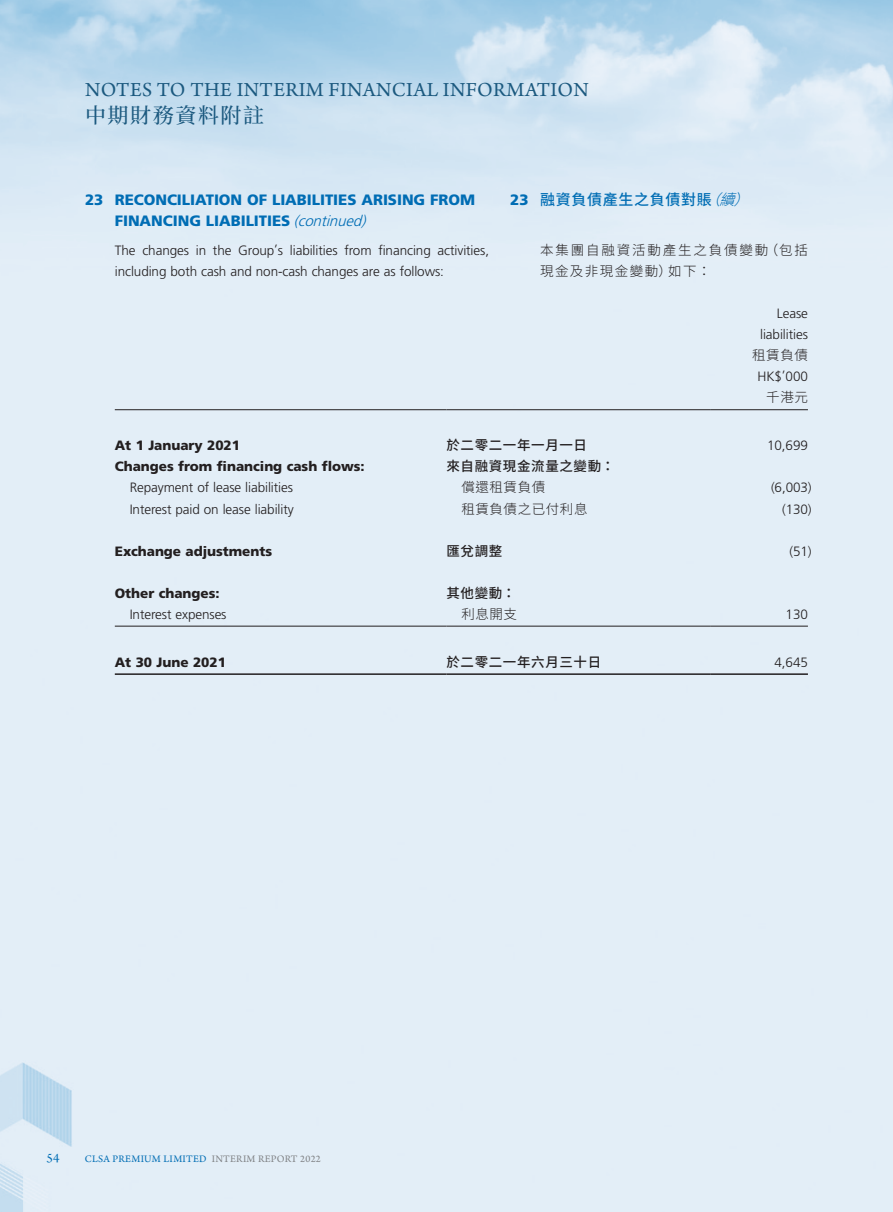
<style>
.page{position:relative;width:893px;height:1212px;background:#fff}
.page>*{position:absolute;margin:0;border:0;box-sizing:border-box;transform-origin:0 0}
.t1{font:21px "Arno Pro";letter-spacing:.015em;color:#1b597f}
.t2{font:500 21px "Source Han Serif TC";letter-spacing:.075em;color:#1b597f}
.Heading_1{font:900 15px/21px "Frutiger LT Std";letter-spacing:-.005em;color:#006db4}
.C_Heading_1{font:500 15px "Source Han Sans TC";letter-spacing:.045em;color:#006db4}
.Body_Text{font:300 13.5px/21px "Frutiger LT Std";letter-spacing:-.005em;color:#231f20}
.Body_Text-2{font:900 13.5px "Frutiger LT Std";letter-spacing:-.005em;color:#231f20}
.Body_Text-3{font:500 13.5px "Source Han Sans TC";letter-spacing:.045em;color:#231f20}
.C_Body_Text{font:300 13.5px/21px "Source Han Sans TC";letter-spacing:.135em;color:#231f20}
.Body_Text-4{font:300 13.5px "Source Han Sans TC";letter-spacing:.045em;color:#231f20}
.t3{font:13.5px "Arno Pro";color:#006db4}
.t4{font:10.5px "Arno Pro";letter-spacing:.025em;color:#006db4}
.s1{font-weight:300;font-style:italic}
.s2{font-family:"Frutiger LT Std";font-weight:900}
.s3{color:#808285}
</style>
<div class="page">
<hr style="left:115px;top:409px;width:331px;height:1px;background:#231f20">
<hr style="left:446px;top:409px;width:264px;height:1px;background:#231f20">
<hr style="left:710px;top:409px;width:98px;height:1px;background:#231f20">
<hr style="left:115px;top:626px;width:331px;height:1px;background:#231f20">
<hr style="left:446px;top:626px;width:264px;height:1px;background:#231f20">
<hr style="left:710px;top:626px;width:98px;height:1px;background:#231f20">
<hr style="left:115px;top:673px;width:331px;height:2px;background:#231f20">
<hr style="left:446px;top:673px;width:264px;height:2px;background:#231f20">
<hr style="left:710px;top:673px;width:98px;height:2px;background:#231f20">
<h1 class="t1" style="left:85px;top:78px;width:505px">NOTES TO THE INTERIM FINANCIAL INFORMATION</h1>
<h1 class="t2" style="left:85px;top:104px;width:181px">中期財務資料附註</h1>
<p class="Heading_1" style="left:115px;top:189px;width:362px;text-indent:-30px">23 RECONCILIATION OF LIABILITIES ARISING FROM<br>FINANCING LIABILITIES <span class="s1">(continued)</span></p>
<p class="Body_Text" style="left:115px;top:240px;width:376px">The changes in the Group’s liabilities from financing activities, including both cash and non-cash changes are as follows:</p>
<p class="C_Heading_1" style="left:510px;top:191px;width:252px"><span class="s2">23</span> 融資負債產生之負債對賬<span class="s1">（續）</span></p>
<p class="C_Body_Text" style="left:540px;top:240px;width:269px">本集團自融資活動產生之負債變動（包括現金及非現金變動）如下：</p>
<p class="Body_Text" style="left:777px;top:303px;width:33px">Lease</p>
<p class="Body_Text" style="left:760px;top:324px;width:49px">liabilities</p>
<p class="Body_Text-4" style="left:752px;top:347px;width:57px">租賃負債</p>
<p class="Body_Text" style="left:757px;top:366px;width:52px">HK$’000</p>
<p class="Body_Text-4" style="left:766px;top:389px;width:43px">千港元</p>
<p class="Body_Text-2" style="left:115px;top:438px;width:127px">At 1 January 2021</p>
<p class="Body_Text-3" style="left:446px;top:438px;width:142px">於二零二一年一月一日</p>
<p class="Body_Text" style="left:767px;top:435px;width:42px">10,699</p>
<p class="Body_Text-2" style="left:115px;top:459px;width:251px">Changes from financing cash flows:</p>
<p class="Body_Text-3" style="left:446px;top:459px;width:170px">來自融資現金流量之變動：</p>
<p class="Body_Text" style="left:130px;top:477px;width:165px">Repayment of lease liabilities</p>
<p class="Body_Text-4" style="left:461px;top:480px;width:85px">償還租賃負債</p>
<p class="Body_Text" style="left:771px;top:477px;width:42px">(6,003)</p>
<p class="Body_Text" style="left:130px;top:498px;width:166px">Interest paid on lease liability</p>
<p class="Body_Text-4" style="left:461px;top:501px;width:128px">租賃負債之已付利息</p>
<p class="Body_Text" style="left:782px;top:498px;width:31px">(130)</p>
<p class="Body_Text-2" style="left:115px;top:543px;width:159px">Exchange adjustments</p>
<p class="Body_Text-3" style="left:446px;top:543px;width:57px">匯兌調整</p>
<p class="Body_Text" style="left:789px;top:540px;width:24px">(51)</p>
<p class="Body_Text-2" style="left:115px;top:585px;width:106px">Other changes:</p>
<p class="Body_Text-3" style="left:446px;top:585px;width:71px">其他變動：</p>
<p class="Body_Text" style="left:130px;top:603px;width:98px">Interest expenses</p>
<p class="Body_Text-4" style="left:461px;top:606px;width:57px">利息開支</p>
<p class="Body_Text" style="left:786px;top:603px;width:24px">130</p>
<p class="Body_Text-2" style="left:115px;top:654px;width:113px">At 30 June 2021</p>
<p class="Body_Text-3" style="left:446px;top:654px;width:156px">於二零二一年六月三十日</p>
<p class="Body_Text" style="left:774px;top:652px;width:35px">4,645</p>
<p class="t3" style="left:46px;top:1150px;width:15px">54</p>
<p class="t4" style="left:85px;top:1153px;width:238px">CLSA PREMIUM LIMITED <span class="s3">INTERIM REPORT 2022</span></p>
</div>
